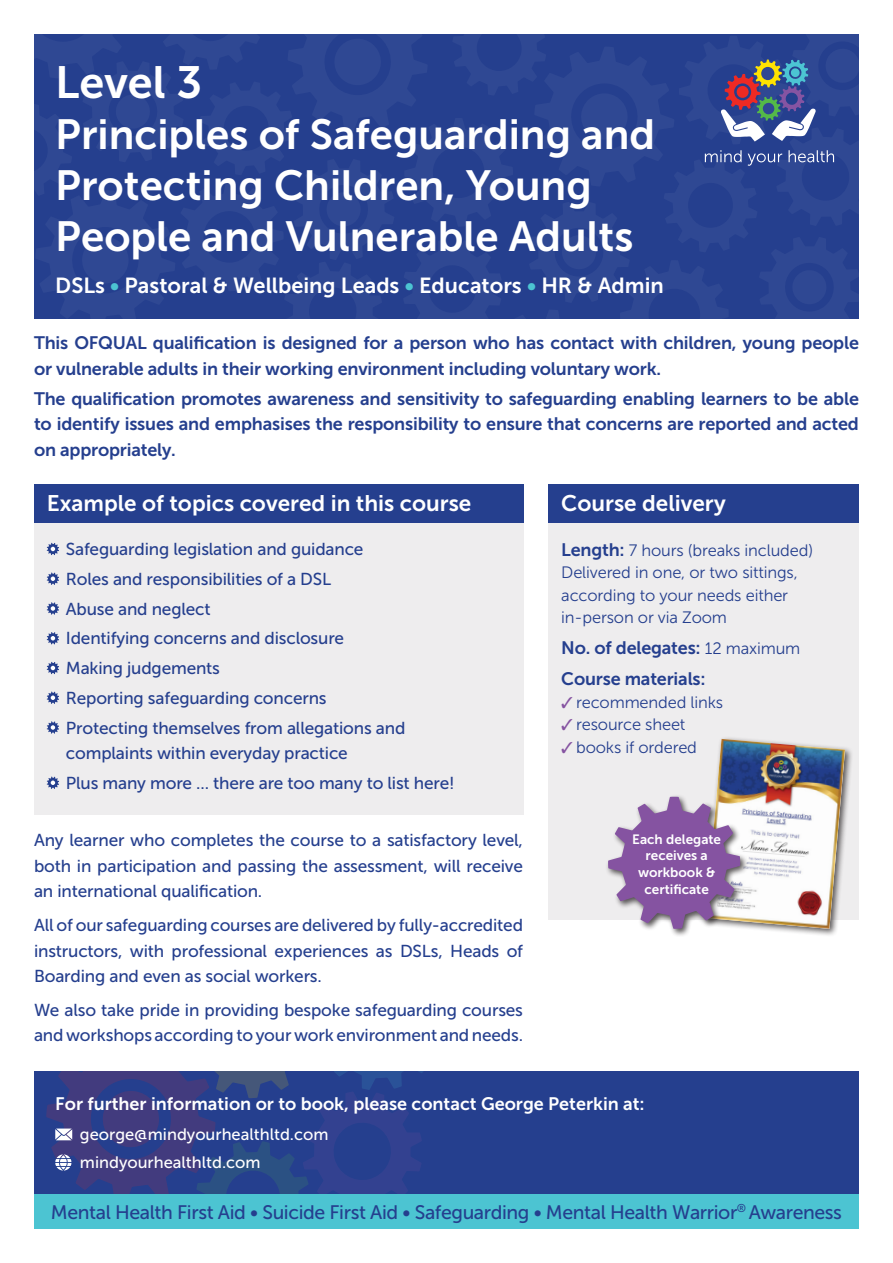
<style>
.page{position:relative;width:893px;height:1263px;background:#fff}
.page>*{position:absolute;margin:0;border:0;box-sizing:border-box;transform-origin:0 0}
.t1{font:45px "Museo Sans 700";color:#fff}
.t2{font:42px/51px "Museo Sans 700";color:#fff}
.t3{font:22.5px "Museo Sans 700";color:#fff}
.t4{font:21.75px "Museo Sans 700";color:#fff}
.t5{font:19.5px "Museo Sans 500";letter-spacing:-.02em;color:#253f8e}
.t6{font:18px/25.5px "Museo Sans 700";letter-spacing:-.01em;color:#253f8e}
.t7{font:18px "Museo Sans 700";color:#fff}
.t8{font:17.25px/25.5px "Museo Sans 500";letter-spacing:-.01em;color:#253f8e}
.t9{font:16.5px/22.5px "Museo Sans 300";letter-spacing:-.01em;color:#253f8e}
.t10{font:16.5px "Museo Sans 500";color:#fff}
.t11{font:13.5px/16.5px "Museo Sans 700";color:#fff;text-align:center}
.s1{color:#4cc4d2}
.s2{font-family:"Museo Sans 700";font-size:18px}
.s3{font-family:"Museo Sans 300";font-size:16.5px}
.s4{color:#8553a1}
</style>
<div class="page">
<div style="left:34px;top:487px;width:489px;height:327px;background:#eeedee"></div>
<svg style="left:47px;top:543px;width:12px;height:12px"></svg>
<svg style="left:47px;top:572px;width:12px;height:13px"></svg>
<svg style="left:47px;top:602px;width:12px;height:13px"></svg>
<svg style="left:47px;top:632px;width:12px;height:12px"></svg>
<svg style="left:47px;top:662px;width:12px;height:12px"></svg>
<svg style="left:47px;top:692px;width:12px;height:12px"></svg>
<svg style="left:47px;top:721px;width:12px;height:13px"></svg>
<svg style="left:47px;top:777px;width:12px;height:12px"></svg>
<div style="left:34px;top:485px;width:489px;height:38px;background:#253f8e"></div>
<div style="left:549px;top:487px;width:310px;height:432px;background:#eeedee"></div>
<div style="left:549px;top:485px;width:310px;height:38px;background:#253f8e"></div>
<div style="left:702px;top:735px;width:152px;height:202px;background:#231f20;opacity:.75"></div>
<div style="left:606px;top:794px;width:143px;height:143px;background:#231f20;opacity:.75"></div>
<svg style="left:608px;top:739px;width:237px;height:190px"></svg>
<div style="left:34px;top:1071px;width:825px;height:128px;background:#253f8e"></div>
<div style="left:34px;top:1195px;width:825px;height:34px;background:#4cc4d2"></div>
<svg style="left:46px;top:1071px;width:394px;height:124px"></svg>
<svg style="left:34px;top:34px;width:825px;height:285px;background:#2b4490"></svg>
<p class="t1" style="left:55px;top:57px;width:149px">Level 3</p>
<p class="t2" style="left:55px;top:108px;width:601px">Principles of Safeguarding and<br>Protecting Children, Young<br>People and Vulnerable Adults</p>
<p class="t4" style="left:55px;top:273px;width:610px">DSLs <span class="s1">•</span> Pastoral &amp; Wellbeing Leads <span class="s1">•</span> Educators <span class="s1">•</span> HR &amp; Admin</p>
<p class="t6" style="left:34px;top:330px;width:826px">This OFQUAL qualification is designed for a person who has contact with children, young people or vulnerable adults in their working environment including voluntary work.</p>
<p class="t6" style="left:34px;top:386px;width:826px;text-align:justify">The qualification promotes awareness and sensitivity to safeguarding enabling learners to be able to identify issues and emphasises the responsibility to ensure that concerns are reported and acted on appropriately.</p>
<p class="t3" style="left:47px;top:491px;width:426px">Example of topics covered in this course</p>
<p class="t8" style="left:66px;top:536px;width:299px">Safeguarding legislation and guidance</p>
<p class="t8" style="left:66px;top:566px;width:267px">Roles and responsibilities of a DSL</p>
<p class="t8" style="left:66px;top:596px;width:146px">Abuse and neglect</p>
<p class="t8" style="left:66px;top:626px;width:280px">Identifying concerns and disclosure</p>
<p class="t8" style="left:66px;top:655px;width:156px">Making judgements</p>
<p class="t8" style="left:66px;top:685px;width:262px">Reporting safeguarding concerns</p>
<p class="t8" style="left:66px;top:715px;width:341px">Protecting themselves from allegations and complaints within everyday practice</p>
<p class="t8" style="left:66px;top:770px;width:390px">Plus many more ... there are too many to list here!</p>
<p class="t8" style="left:34px;top:828px;width:490px;text-align:justify">Any learner who completes the course to a satisfactory level, both in participation and passing the assessment, will receive an international qualification.</p>
<p class="t8" style="left:34px;top:912px;width:491px;text-align:justify">All of our safeguarding courses are delivered by fully-accredited instructors, with professional experiences as DSLs, Heads of Boarding and even as social workers.</p>
<p class="t8" style="left:34px;top:997px;width:490px">We also take pride in providing bespoke safeguarding courses and workshops according to your work environment and needs.</p>
<p class="t3" style="left:561px;top:491px;width:166px">Course delivery</p>
<p class="t9" style="left:561px;top:539px;width:253px"><span class="s2">Length:</span> 7 hours (breaks included)<br>Delivered in one, or two sittings, according to your needs either in-person or via Zoom</p>
<p class="t6" style="left:561px;top:635px;width:241px">No. of delegates: <span class="s3">12 maximum</span></p>
<p class="t6" style="left:561px;top:666px;width:146px">Course materials:</p>
<p class="t9" style="left:561px;top:691px;width:163px"><span class="s4">✓</span> recommended links</p>
<p class="t9" style="left:561px;top:713px;width:126px"><span class="s4">✓</span> resource sheet</p>
<p class="t9" style="left:561px;top:736px;width:137px"><span class="s4">✓</span> books if ordered</p>
<p class="t11" style="left:632px;top:831px;width:90px">Each delegate receives a workbook &amp; certificate</p>
<p class="t7" style="left:55px;top:1094px;width:591px">For further information or to book, please contact George Peterkin at:</p>
<p class="t10" style="left:80px;top:1125px;width:250px">george@mindyourhealthltd.com</p>
<p class="t10" style="left:80px;top:1153px;width:182px">mindyourhealthltd.com</p>
<p class="t5" style="left:51px;top:1201px;width:793px">Mental Health First Aid • Suicide First Aid • Safeguarding • Mental Health Warrior<sup>®</sup> Awareness</p>
</div>
